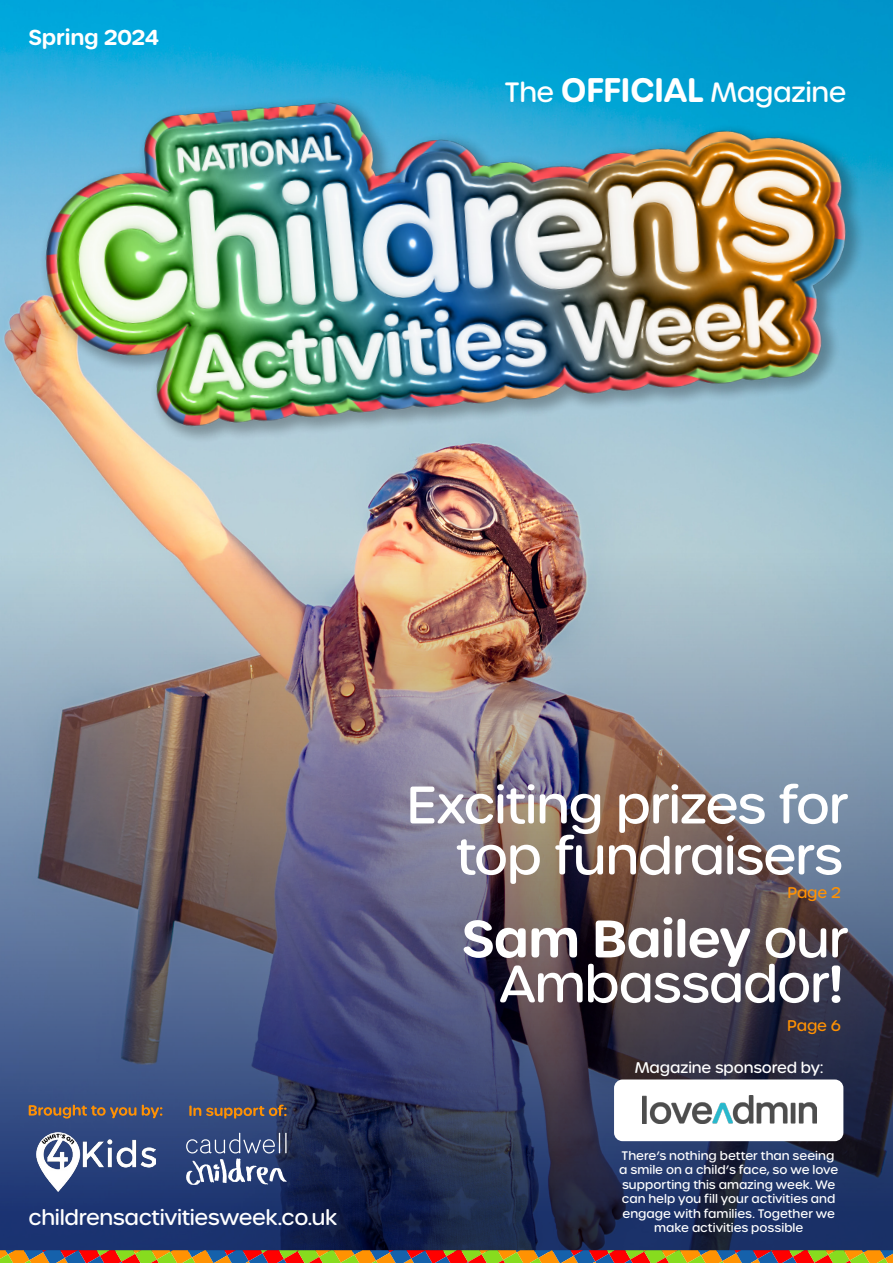
<style>
.page{position:relative;width:893px;height:1263px;background:#fff}
.page>*{position:absolute;margin:0;border:0;box-sizing:border-box;transform-origin:0 0}
.t1{font:500 51px/45px "Urbane Rounded";letter-spacing:-.025em;color:#fff;text-align:right}
.t2{font:500 27px "Urbane Rounded";letter-spacing:-.02em;color:#fff}
.t3{font:500 21px "Urbane Rounded";letter-spacing:-.02em;color:#fff}
.t4{font:600 21px "Urbane Rounded";letter-spacing:-.015em;color:#fff}
.t5{font:500 15px "Urbane Rounded";letter-spacing:-.01em;color:#fff}
.t6{font:500 15px "Urbane Rounded";letter-spacing:-.01em;color:#ff9103}
.t7{font:500 12px/14.4px "Urbane Rounded";color:#fff;text-align:center}
.s1{font-weight:600;font-size:33px}
.s2{font-weight:600}
</style>
<div class="page">
<img style="left:0;top:473px;width:893px;height:67px">
<img style="left:0;top:540px;width:893px;height:702px">
<img style="left:0;top:0;width:893px;height:473px">
<svg style="left:0;top:1242px;width:893px;height:21px;background:#6f5944"></svg>
<div style="left:614px;top:1079px;width:229px;height:62px;background:#fff;border-radius:9px"></div>
<img style="left:643px;top:1095px;width:173px;height:28px">
<svg style="left:29px;top:1105px;width:133px;height:13px;background:#796357"></svg>
<svg style="left:189px;top:1104px;width:98px;height:14px"></svg>
<svg style="left:186px;top:1133px;width:101px;height:52px;background:#576993"></svg>
<img style="left:36px;top:1133px;width:119px;height:58px">
<h3 class="t4" style="left:29px;top:23px;width:132px">Spring 2024</h3>
<h2 class="t2" style="left:505px;top:75px;width:343px">The <span class="s1">OFFICIAL</span> Magazine</h2>
<h3 class="t3" style="left:29px;top:1203px;width:311px">childrensactivitiesweek.co.uk</h3>
<h1 class="t1" style="left:406px;top:780px;width:444px;line-height:51px">Exciting prizes for top fundraisers</h1>
<p class="t6" style="left:787px;top:882px;width:55px">Page 2</p>
<h1 class="t1" style="left:462px;top:917px;width:388px"><span class="s2">Sam Bailey</span> our<br>Ambassador<span class="s2">!</span></h1>
<p class="t6" style="left:787px;top:1016px;width:55px">Page 6</p>
<p class="t5" style="left:635px;top:1057px;width:190px">Magazine sponsored by:</p>
<p class="t7" style="left:619px;top:1148px;width:221px">There’s nothing better than seeing a smile on a child’s face, so we love supporting this amazing week. We can help you fill your activities and engage with families. Together we make activities possible</p>
</div>
